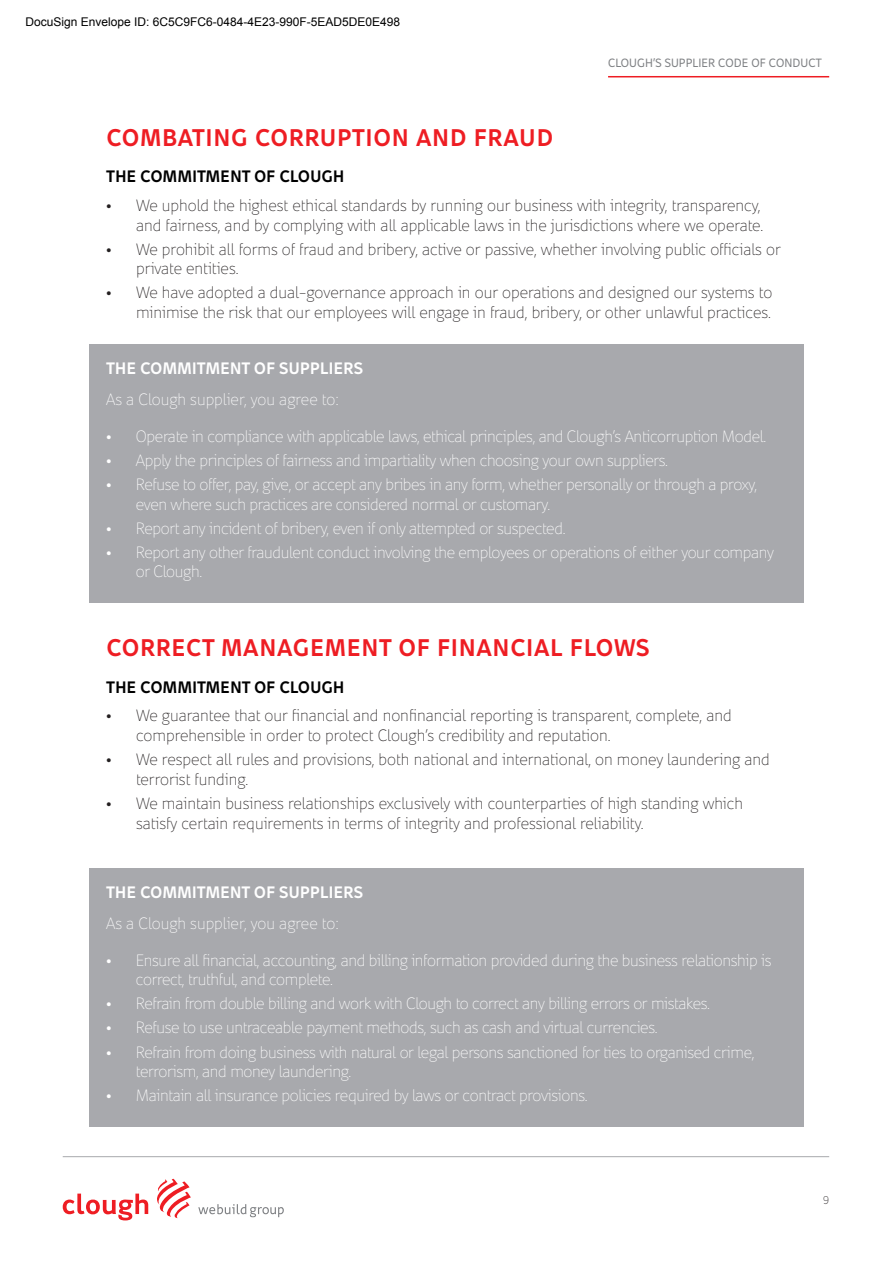
<style>
.page{position:relative;width:893px;height:1263px;background:#fff}
.page>*{position:absolute;margin:0;border:0;box-sizing:border-box;transform-origin:0 0}
.Heading_2{font:700 24px "Webuild";letter-spacing:.055em;color:#ee1d23}
.Body{font:100 16.5px/19.8px "Webuild";letter-spacing:-.02em;color:#fff}
.t1{font:100 16.5px/19.8px "Webuild";color:#231f20}
.Body-2{font:100 16.5px "Webuild";color:#fff}
.Body-3{font:700 16.5px "Webuild";letter-spacing:.03em;color:#fff}
.Heading_3_-_Intro{font:700 16.5px "Webuild";letter-spacing:.03em;color:#000}
.t2{font:12px "Arial";color:#000}
.t3{font:12px "Webuild";letter-spacing:.01em;color:#808285}
.t4{font:100 12px "Webuild";color:#231f20}
</style>
<div class="page">
<hr style="left:608px;top:76px;width:221px;height:1px;background:#ee1d23">
<div style="left:89px;top:344px;width:715px;height:259px;background:#a8a9ad"></div>
<div style="left:89px;top:868px;width:715px;height:259px;background:#a8a9ad"></div>
<hr style="left:63px;top:1156px;width:766px;height:1px;background:#a8a9ad">
<svg style="left:157px;top:1179px;width:34px;height:39px"></svg>
<svg style="left:63px;top:1193px;width:85px;height:27px"></svg>
<svg style="left:198px;top:1204px;width:86px;height:13px"></svg>
<p class="t2" style="left:26px;top:15px;width:376px">DocuSign Envelope ID: 6C5C9FC6-0484-4E23-990F-5EAD5DE0E498</p>
<p class="t3" style="left:608px;top:55px;width:215px">CLOUGH’S SUPPLIER CODE OF CONDUCT</p>
<p class="Heading_2" style="left:107px;top:121px;width:447px">COMBATING CORRUPTION AND FRAUD</p>
<p class="Heading_3_-_Intro" style="left:107px;top:166px;width:239px">THE COMMITMENT OF CLOUGH</p>
<p class="t1" style="left:106px;top:193px;width:659px;text-align:right">• We uphold the highest ethical standards by running our business with integrity, transparency, and fairness, and by complying with all applicable laws in the jurisdictions where we operate.</p>
<p class="t1" style="left:136px;top:237px;width:646px;text-indent:-30px">• We prohibit all forms of fraud and bribery, active or passive, whether involving public officials or private entities.</p>
<p class="t1" style="left:106px;top:281px;width:667px;text-align:right">• We have adopted a dual-governance approach in our operations and designed our systems to minimise the risk that our employees will engage in fraud, bribery, or other unlawful practices.</p>
<p class="Body-3" style="left:106px;top:357px;width:258px">THE COMMITMENT OF SUPPLIERS</p>
<p class="Body-2" style="left:106px;top:385px;width:234px">As a Clough supplier, you agree to:</p>
<p class="Body" style="left:106px;top:424px;width:662px">• Operate in compliance with applicable laws, ethical principles, and Clough’s Anticorruption Model.</p>
<p class="Body" style="left:106px;top:448px;width:563px">• Apply the principles of fairness and impartiality when choosing your own suppliers.</p>
<p class="Body" style="left:136px;top:472px;width:623px;text-indent:-30px">• Refuse to offer, pay, give, or accept any bribes in any form, whether personally or through a proxy, even where such practices are considered normal or customary.</p>
<p class="Body" style="left:106px;top:516px;width:461px">• Report any incident of bribery, even if only attempted or suspected.</p>
<p class="Body" style="left:136px;top:540px;width:639px;text-indent:-30px">• Report any other fraudulent conduct involving the employees or operations of either your company or Clough.</p>
<p class="Heading_2" style="left:107px;top:632px;width:544px">CORRECT MANAGEMENT OF FINANCIAL FLOWS</p>
<p class="Heading_3_-_Intro" style="left:107px;top:676px;width:239px">THE COMMITMENT OF CLOUGH</p>
<p class="t1" style="left:136px;top:704px;width:597px;text-indent:-30px">• We guarantee that our financial and nonfinancial reporting is transparent, complete, and comprehensible in order to protect Clough’s credibility and reputation.</p>
<p class="t1" style="left:136px;top:748px;width:635px;text-indent:-30px">• We respect all rules and provisions, both national and international, on money laundering and terrorist funding.</p>
<p class="t1" style="left:136px;top:791px;width:609px;text-indent:-30px">• We maintain business relationships exclusively with counterparties of high standing which satisfy certain requirements in terms of integrity and professional reliability.</p>
<p class="Body-3" style="left:106px;top:881px;width:258px">THE COMMITMENT OF SUPPLIERS</p>
<p class="Body-2" style="left:106px;top:909px;width:234px">As a Clough supplier, you agree to:</p>
<p class="Body" style="left:136px;top:948px;width:637px;text-indent:-30px">• Ensure all financial, accounting, and billing information provided during the business relationship is correct, truthful, and complete.</p>
<p class="Body" style="left:106px;top:992px;width:605px">• Refrain from double billing and work with Clough to correct any billing errors or mistakes.</p>
<p class="Body" style="left:106px;top:1016px;width:553px">• Refuse to use untraceable payment methods, such as cash and virtual currencies.</p>
<p class="Body" style="left:136px;top:1040px;width:620px;text-indent:-30px">• Refrain from doing business with natural or legal persons sanctioned for ties to organised crime, terrorism, and money laundering.</p>
<p class="Body" style="left:106px;top:1084px;width:483px">• Maintain all insurance policies required by laws or contract provisions.</p>
<p class="t4" style="left:823px;top:1190px;width:7px">9</p>
</div>
